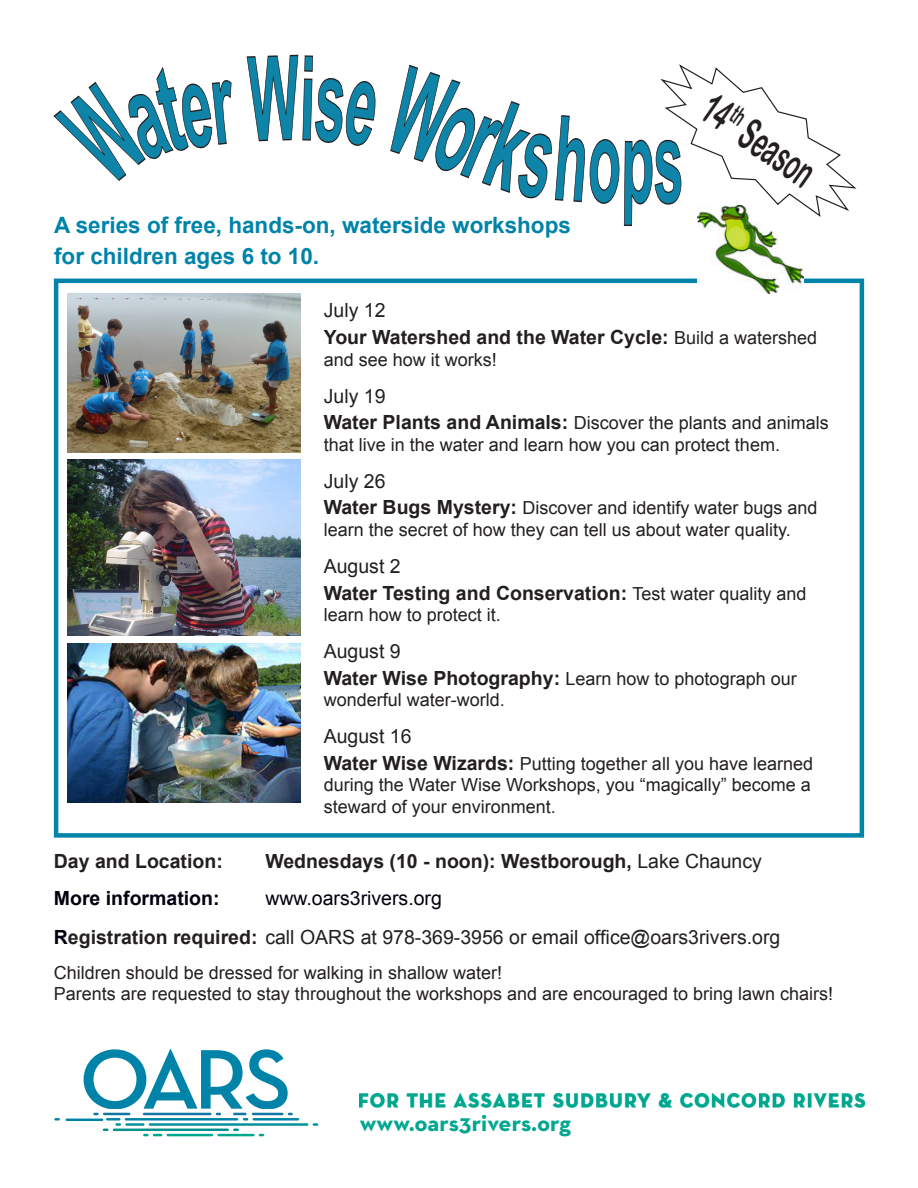
<style>
.page{position:relative;width:918px;height:1188px;background:#fff}
.page>*{position:absolute;margin:0;border:0;box-sizing:border-box;transform-origin:0 0}
.t1{font:700 116.85px "Arial";color:#0f84a9;scale:.46 1}
.t2{font:43.2px "Arial Rounded MT Bold";color:#231f20;scale:.53 1}
.t3{font:700 24.3px "Neutraface Text";color:#00a78f}
.t4{font:700 22.5px/31.5px "Arial";color:#0083a9}
.t5{font:700 19.5px "Arial";color:#231f20}
.t6{font:19.5px "Arial";color:#231f20}
.t7{font:19.5px "Arial";color:#00000f}
.t8{font:700 19.5px "Arial";color:#00000f}
.t9{font:18px/21.6px "Arial";color:#231f20}
.s1{color:#0084a9}
.s2{font-weight:400;font-size:18px}
.s3{font-weight:700;font-size:19.5px}
.s4{font-weight:400}
.s5{font-weight:700;color:#00000f}
.s6{font-weight:700}
</style>
<div class="page">
<div style="left:54px;top:279px;width:810px;height:559px;border:4px solid #0084a9"></div>
<img style="left:67px;top:460px;width:234px;height:176px">
<hr style="left:66px;top:1119px;width:37px;height:2px;background:#0083a9">
<hr style="left:253px;top:1118px;width:46px;height:3px;background:#0083a9">
<svg style="left:54px;top:1118px;width:6px;height:3px"></svg>
<svg style="left:313px;top:1123px;width:5px;height:3px"></svg>
<hr style="left:149px;top:1123px;width:159px;height:3px;background:#01929a">
<svg style="left:84px;top:1049px;width:209px;height:87px"></svg>
<div style="left:481px;top:1114px;width:7px;height:6px;border:3px solid #fff;border-radius:50%"></div>
<svg style="left:481px;top:1115px;width:7px;height:5px"></svg>
<img style="left:360px;top:1093px;width:504px;height:14px">
<img style="left:698px;top:227px;width:106px;height:66px">
<img style="left:67px;top:643px;width:234px;height:159px">
<img style="left:67px;top:293px;width:234px;height:159px">
<svg style="left:53px;top:67px;width:179px;height:114px"></svg>
<svg style="left:246px;top:54px;width:611px;height:173px"></svg>
<p class="t4" style="left:54px;top:210px;width:518px">A <span class="s1">series of fre</span>e, hands-on, waterside workshops for children ages 6 to 10.</p>
<h1 class="t1" style="left:654px;top:84px;width:67px">s</h1>
<p class="t2" style="left:721px;top:82px;width:244px;rotate:35deg">14<sup>th</sup> Season</p>
<p class="t6" style="left:324px;top:298px;width:63px">July 12</p>
<p class="t5" style="left:324px;top:324px;width:495px">Your Watershed and the Water Cycle: <span class="s2">Build a watershed</span></p>
<p class="t9" style="left:324px;top:349px;width:175px">and see how it works!</p>
<p class="t6" style="left:324px;top:383px;width:63px">July 19</p>
<p class="t9" style="left:324px;top:412px;width:507px"><span class="s3">Water Plants and Animals:</span> Discover the plants and animals that live in the water and learn how you can protect them.</p>
<p class="t6" style="left:324px;top:468px;width:63px">July 26</p>
<p class="t9" style="left:324px;top:497px;width:495px"><span class="s3">Water Bugs Mystery:</span> Discover and identify water bugs and learn the secret of how they can tell us about water quality.</p>
<p class="t6" style="left:324px;top:553px;width:78px">August 2</p>
<p class="t5" style="left:324px;top:580px;width:484px">Water Testing and Conservation: <span class="s2">Test water quality and</span></p>
<p class="t9" style="left:324px;top:604px;width:179px">learn how to protect it.</p>
<p class="t6" style="left:324px;top:638px;width:78px">August 9</p>
<p class="t9" style="left:324px;top:668px;width:474px"><span class="s3">Water Wise Photography:</span> Learn how to photograph our wonderful water-world.</p>
<p class="t6" style="left:324px;top:724px;width:89px">August 16</p>
<p class="t9" style="left:324px;top:753px;width:491px;text-align:justify"><span class="s3">Water Wise Wizards:</span> Putting together all you have learned during the Water Wise Workshops, you “magically” become a steward of your environment.</p>
<p class="t5" style="left:54px;top:848px;width:171px">Day and Location:</p>
<p class="t5" style="left:265px;top:848px;width:498px">Wednesdays (10 - noon): Westborough, <span class="s4">Lake Chauncy</span></p>
<p class="t8" style="left:54px;top:885px;width:167px">More information:</p>
<p class="t7" style="left:265px;top:885px;width:178px">www.oars3rivers.org</p>
<p class="t6" style="left:54px;top:924px;width:728px"><span class="s5">R</span><span class="s6">egistration required:</span> call OARS at 978-369-3956 or email office@oars3rivers.org</p>
<p class="t9" style="left:54px;top:962px;width:450px">Children should be dressed for walking in shallow water!</p>
<p class="t9" style="left:54px;top:983px;width:781px">Parents are requested to stay throughout the workshops and are encouraged to bring lawn chairs!</p>
<p class="t3" style="left:360px;top:1107px;width:213px">www.oars3rivers.org</p>
</div>
